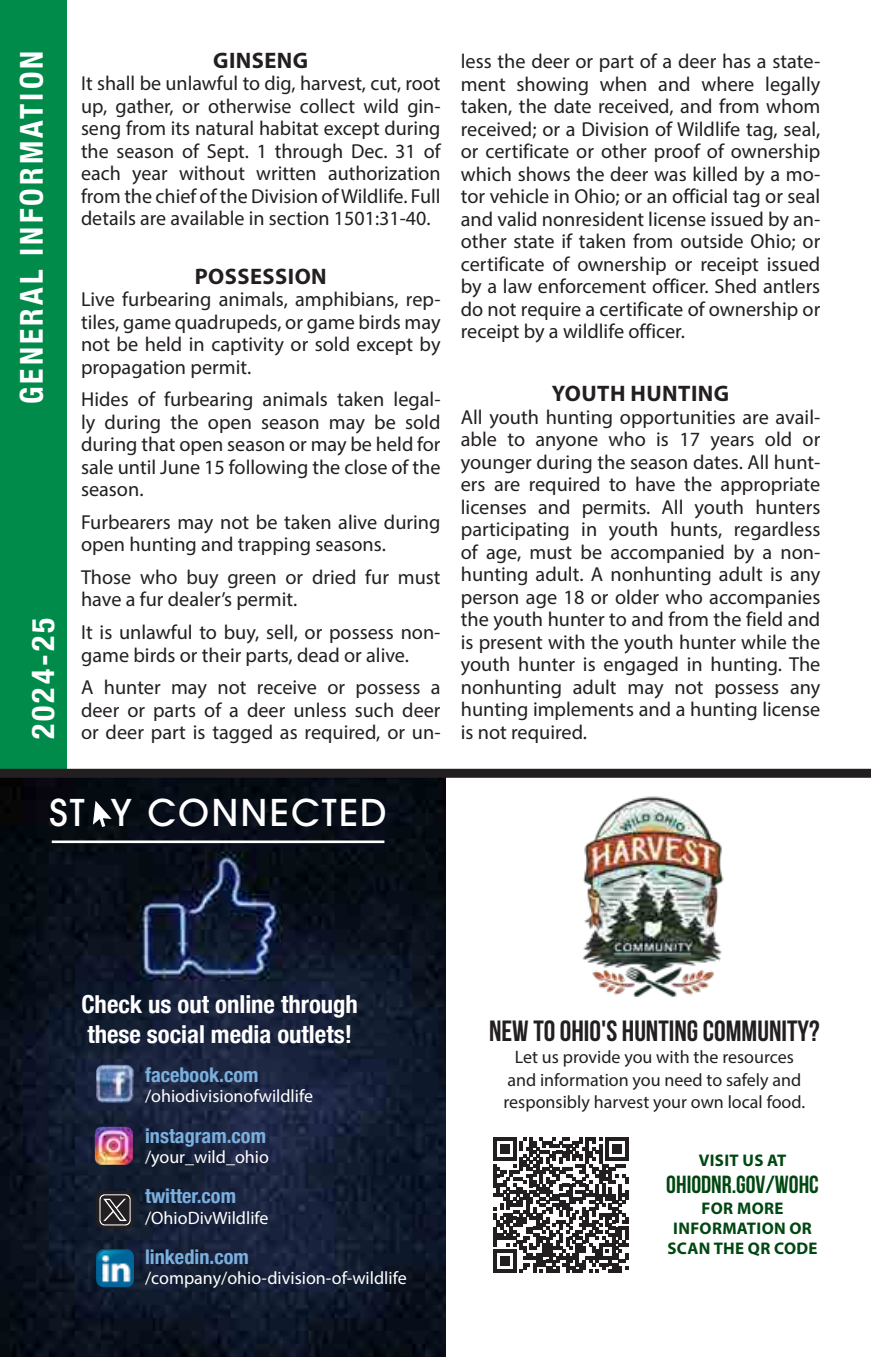
<style>
.page{position:relative;width:871px;height:1357px;background:#fff}
.page>*{position:absolute;margin:0;border:0;box-sizing:border-box;transform-origin:0 0}
.t1{font:500 36.68px "ITC Avant Garde Pro";letter-spacing:.06em;color:#fff}
.t2{font:700 condensed 31.5px "Helvetica Neue";letter-spacing:.1em;color:#fff}
.t3{font:700 29.25px "Bebas Neue";color:#231f20}
.t4{font:700 condensed 24.75px/29.2px "Helvetica Neue";color:#fff}
.t5{font:700 24.75px "Bebas Neue";color:#004711}
.t6{font:700 22.5px "Myriad Pro";letter-spacing:.02em;color:#231f20}
.t7{font:20.25px/22.5px "Myriad Pro";color:#231f20;text-align:justify}
.t8{font:700 condensed 20.25px "Helvetica Neue";color:#7bafde}
.t9{font:18px/22.5px "Myriad Pro";color:#231f20;text-align:center}
.t10{font:18px "Myriad Pro";color:#fff}
.t11{font:700 16.88px/20.2px "Myriad Pro";letter-spacing:.02em;color:#004711;text-align:center}
</style>
<div class="page">
<div style="left:0;top:0;width:66px;height:773px;background:#008b4b"></div>
<img style="left:0;top:778px;width:445px;height:579px">
<hr style="left:52px;top:840px;width:332px;height:3px;background:#fff">
<svg style="left:93px;top:801px;width:19px;height:26px"></svg>
<img style="left:96px;top:1065px;width:38px;height:38px">
<img style="left:96px;top:1249px;width:38px;height:38px">
<img style="left:95px;top:1127px;width:38px;height:38px">
<svg style="left:96px;top:1191px;width:38px;height:38px"></svg>
<svg style="left:493px;top:1137px;width:135px;height:136px"></svg>
<img style="left:582px;top:796px;width:142px;height:201px">
<div style="left:0;top:769px;width:871px;height:9px;background:#231f20"></div>
<h2 class="t2" style="left:5px;top:404px;width:355px;rotate:-90deg">GENERAL INFORMATION</h2>
<h2 class="t2" style="left:17px;top:739px;width:123px;rotate:-90deg">2024-25</h2>
<p class="t6" style="left:213px;top:45px;width:97px">GINSENG</p>
<p class="t7" style="left:81px;top:72px;width:361px">It shall be unlawful to dig, harvest, cut, root up, gather, or otherwise collect wild gin&shy;seng from its natural habitat except during the season of Sept. 1 through Dec. 31 of each year without written authorization from the chief of the Division of Wildlife. Full details are available in section 1501:31-40.</p>
<p class="t6" style="left:195px;top:261px;width:133px">POSSESSION</p>
<p class="t7" style="left:81px;top:288px;width:361px">Live furbearing animals, amphibians, rep&shy;tiles, game quadrupeds, or game birds may not be held in captivity or sold except by propagation permit.</p>
<p class="t7" style="left:81px;top:388px;width:361px">Hides of furbearing animals taken legal&shy;ly during the open season may be sold during that open season or may be held for sale until June 15 following the close of the season.</p>
<p class="t7" style="left:81px;top:510px;width:361px">Furbearers may not be taken alive during open hunting and trapping seasons.</p>
<p class="t7" style="left:81px;top:565px;width:361px">Those who buy green or dried fur must have a fur dealer’s permit.</p>
<p class="t7" style="left:81px;top:621px;width:361px">It is unlawful to buy, sell, or possess non&shy;game birds or their parts, dead or alive.</p>
<p class="t7" style="left:81px;top:676px;width:361px">A hunter may not receive or possess a deer or parts of a deer unless such deer or deer part is tagged as required, or un-</p>
<p class="t7" style="left:461px;top:50px;width:361px">less the deer or part of a deer has a state&shy;ment showing when and where legally taken, the date received, and from whom received; or a Division of Wildlife tag, seal, or certificate or other proof of ownership which shows the deer was killed by a mo&shy;tor vehicle in Ohio; or an official tag or seal and valid nonresident license issued by an&shy;other state if taken from outside Ohio; or certificate of ownership or receipt issued by a law enforcement officer. Shed antlers do not require a certificate of ownership or receipt by a wildlife officer.</p>
<p class="t6" style="left:552px;top:379px;width:179px">YOUTH HUNTING</p>
<p class="t7" style="left:461px;top:405px;width:361px">All youth hunting opportunities are avail&shy;able to anyone who is 17 years old or younger during the season dates. All hunt&shy;ers are required to have the appropriate licenses and permits. All youth hunters participating in youth hunts, regardless of age, must be accompanied by a non&shy;hunting adult. A nonhunting adult is any person age 18 or older who accompanies the youth hunter to and from the field and is present with the youth hunter while the youth hunter is engaged in hunting. The nonhunting adult may not possess any hunting implements and a hunting license is not required.</p>
<h1 class="t1" style="left:50px;top:789px;width:339px">ST Y CONNECTED</h1>
<p class="t4" style="left:81px;top:988px;width:278px">Check us out online through these social media outlets!</p>
<p class="t8" style="left:145px;top:1058px;width:115px">facebook.com</p>
<p class="t10" style="left:145px;top:1085px;width:170px">/ohiodivisionofwildlife</p>
<p class="t8" style="left:145px;top:1118px;width:122px">instagram.com</p>
<p class="t10" style="left:145px;top:1146px;width:125px">/your_wild_ohio</p>
<p class="t8" style="left:145px;top:1179px;width:93px">twitter.com</p>
<p class="t10" style="left:145px;top:1206px;width:125px">/OhioDivWildlife</p>
<p class="t8" style="left:145px;top:1240px;width:105px">linkedin.com</p>
<p class="t10" style="left:145px;top:1267px;width:263px">/company/ohio-division-of-wildlife</p>
<h3 class="t3" style="left:489px;top:1015px;width:332px">NEW TO OHIO'S HUNTING COMMUNITY?</h3>
<p class="t9" style="left:503px;top:1046px;width:303px">Let us provide you with the resources and information you need to safely and responsibly harvest your own local food.</p>
<p class="t11" style="left:698px;top:1150px;width:89px">VISIT US AT</p>
<p class="t5" style="left:666px;top:1171px;width:154px">OHIODNR.GOV/WOHC</p>
<p class="t11" style="left:667px;top:1197px;width:152px">FOR MORE<br>INFORMATION OR<br>SCAN THE QR CODE</p>
</div>
